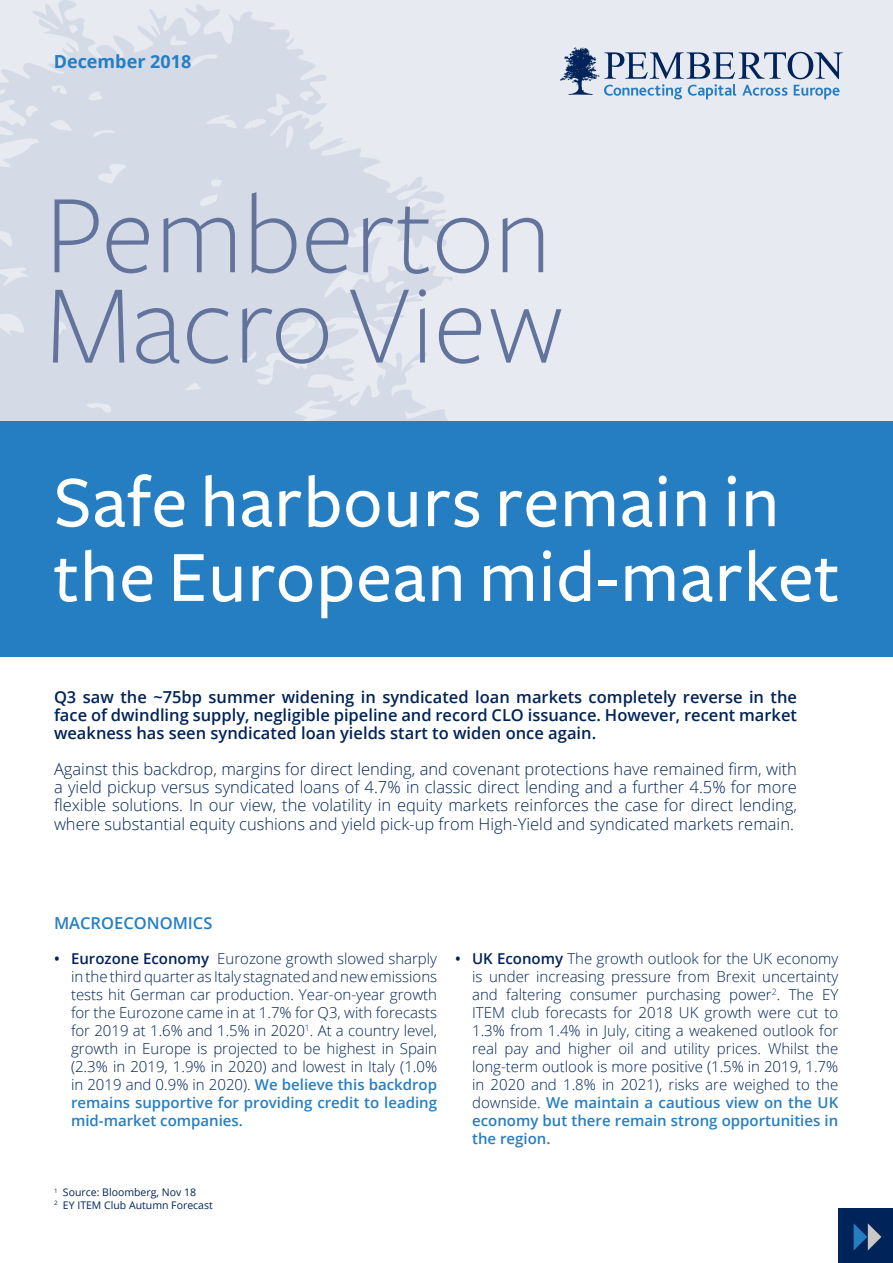
<style>
.page{position:relative;width:893px;height:1263px;background:#fff}
.page>*{position:absolute;margin:0;border:0;box-sizing:border-box;transform-origin:0 0}
.t1{font:300 116.4px/90.3px "Freight Sans";color:#62739c}
.t2{font:500 74.7px/74.7px "Freight Sans";letter-spacing:.01em;color:#fff}
.t3{font:700 18px "Open Sans";color:#267ec2}
.t4{font:300 16.5px/18px "Open Sans";color:#002359;text-align:justify}
.t5{font:600 16.5px/18px "Open Sans";color:#002359;text-align:justify}
.t6{font:600 16.5px "Open Sans";color:#267ec2}
.t7{font:300 15px/18px "Open Sans";color:#002359;text-align:justify}
.t8{font:10.5px/12.6px "Open Sans";color:#002359}
.s1{font-weight:600}
.s2{font-weight:600;color:#267ec2}
</style>
<div class="page">
<div style="left:0;top:420px;width:893px;height:237px;background:#267ec2"></div>
<div style="left:838px;top:1208px;width:55px;height:55px;background:#002359"></div>
<div style="left:0;top:0;width:893px;height:421px;background:#e8eaf2"></div>
<svg style="left:0;top:0;width:453px;height:421px;fill:#d5dae7"></svg>
<svg style="left:560px;top:47px;width:283px;height:52px"></svg>
<svg style="left:854px;top:1223px;width:27px;height:27px"></svg>
<p class="t3" style="left:54px;top:49px;width:139px">December 2018</p>
<h1 class="t1" style="left:45px;top:192px;width:519px">Pemberton<br>Macro View</h1>
<h2 class="t2" style="left:54px;top:466px;width:787px">Safe harbours remain in the European mid-market</h2>
<p class="t5" style="left:54px;top:687px;width:744px">Q3 saw the ~75bp summer widening in syndicated loan markets completely reverse in the face of dwindling supply, negligible pipeline and record CLO issuance. However, recent market weakness has seen syndicated loan yields start to widen once again.</p>
<p class="t4" style="left:54px;top:759px;width:744px">Against this backdrop, margins for direct lending, and covenant protections have remained firm, with a yield pickup versus syndicated loans of 4.7% in classic direct lending and a further 4.5% for more flexible solutions. In our view, the volatility in equity markets reinforces the case for direct lending,</p>
<p class="t4" style="left:54px;top:815px;width:741px">where substantial equity cushions and yield pick-up from High-Yield and syndicated markets remain.</p>
<p class="t6" style="left:54px;top:912px;width:160px">MACROECONOMICS</p>
<p class="t7" style="left:71px;top:949px;width:368px;text-indent:-17px"><span class="s1">• Eurozone Economy</span> Eurozone growth slowed sharply in the third quarter as Italy stagnated and new emissions tests hit German car production. Year-on-year growth for the Eurozone came in at 1.7% for Q3, with forecasts for 2019 at 1.6% and 1.5% in 2020<sup>1</sup>. At a country level, growth in Europe is projected to be highest in Spain (2.3% in 2019, 1.9% in 2020) and lowest in Italy (1.0% in 2019 and 0.9% in 2020). <span class="s2">We believe this backdrop remains supportive for providing credit to leading mid-market companies.</span></p>
<p class="t7" style="left:472px;top:949px;width:368px;text-indent:-17px"><span class="s1">• UK Economy</span> The growth outlook for the UK economy is under increasing pressure from Brexit uncertainty and faltering consumer purchasing power<sup>2</sup>. The EY ITEM club forecasts for 2018 UK growth were cut to 1.3% from 1.4% in July, citing a weakened outlook for real pay and higher oil and utility prices. Whilst the long-term outlook is more positive (1.5% in 2019, 1.7% in 2020 and 1.8% in 2021), risks are weighed to the downside. <span class="s2">We maintain a cautious view on the UK economy but there remain strong opportunities in the region.</span></p>
<p class="t8" style="left:54px;top:1186px;width:160px"><sup>1</sup> Source: Bloomberg, Nov 18<br><sup>2</sup> EY ITEM Club Autumn Forecast</p>
</div>
